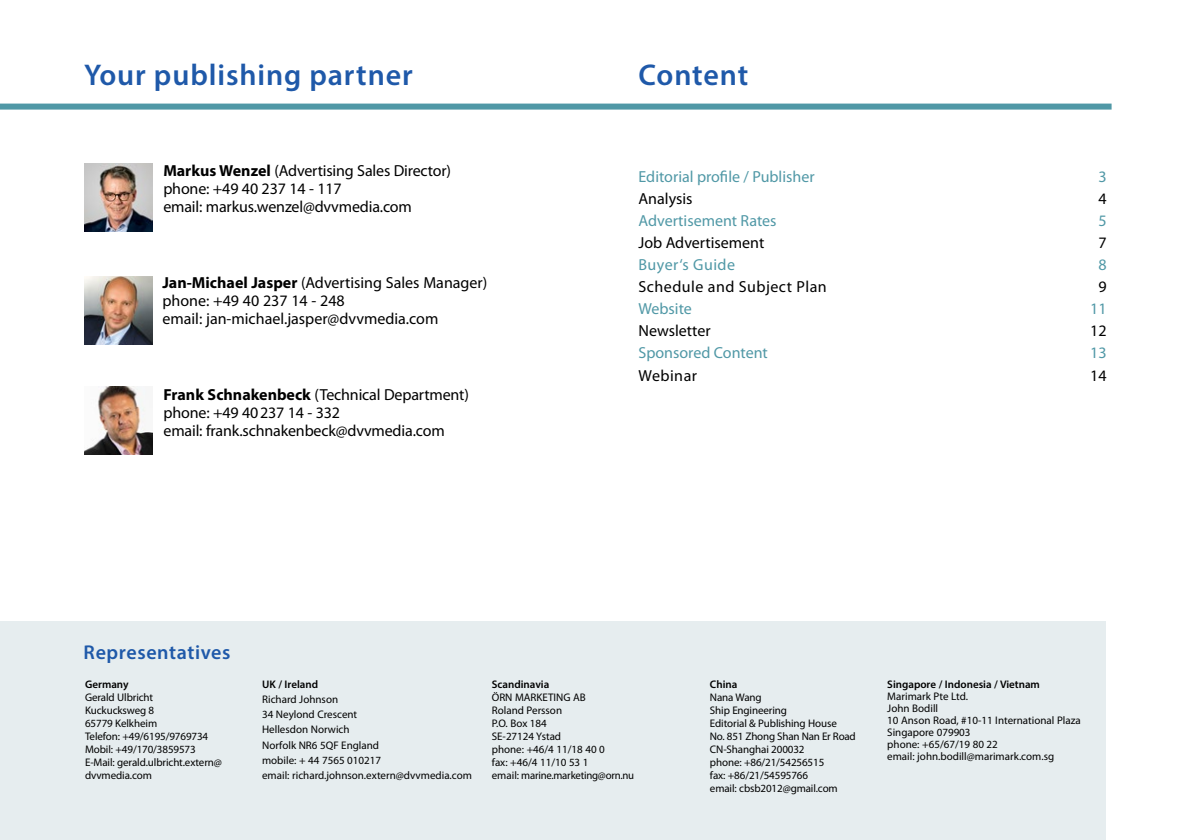
<style>
.page{position:relative;width:1191px;height:840px;background:#fff}
.page>*{position:absolute;margin:0;border:0;box-sizing:border-box;transform-origin:0 0}
.t1{font:600 30px "Myriad Pro";letter-spacing:.03em;color:#1f59a9}
.t2{font:600 20px "Myriad Pro";letter-spacing:.03em;color:#1f59a9}
.t3{font:16px/18px "Myriad Pro";letter-spacing:-.005em;color:#000}
.t4{font:16px "Myriad Pro";color:#5098a6}
.t5{font:16px "Myriad Pro";letter-spacing:.03em;color:#000}
.t6{font:16px "Myriad Pro";letter-spacing:.03em;color:#5098a6}
.t7{font:11px/13px "Myriad Pro";letter-spacing:-.005em;color:#000}
.t8{font:600 11px "Myriad Pro";color:#000}
.s1{font-weight:700}
</style>
<div class="page">
<div style="left:0;top:621px;width:1106px;height:218px;background:#e6edef"></div>
<div style="left:0;top:103px;width:1111px;height:6px;background:#5098a6"></div>
<img style="left:84px;top:163px;width:68px;height:68px">
<img style="left:84px;top:276px;width:68px;height:68px">
<img style="left:84px;top:386px;width:69px;height:68px">
<h1 class="t1" style="left:84px;top:56px;width:330px">Your publishing partner</h1>
<h1 class="t1" style="left:638px;top:56px;width:111px">Content</h1>
<h3 class="t3" style="left:163px;top:161px;width:289px"><span class="s1">Markus Wenzel</span> (Advertising Sales Director) phone: +49 40 237 14 - 117<br>email: markus.wenzel@dvvmedia.com</h3>
<h3 class="t3" style="left:162px;top:274px;width:326px"><span class="s1">Jan-Michael Jasper</span> (Advertising Sales Manager) phone: +49 40 237 14 - 248<br>email: jan-michael.jasper@dvvmedia.com</h3>
<h3 class="t3" style="left:163px;top:385px;width:307px"><span class="s1">Frank Schnakenbeck</span> (Technical Department) phone: +49 40237 14 - 332<br>email: frank.schnakenbeck@dvvmedia.com</h3>
<h2 class="t2" style="left:84px;top:638px;width:148px">Representatives</h2>
<h3 class="t4" style="left:638px;top:168px;width:178px">Editorial profile / Publisher</h3>
<h3 class="t4" style="left:1098px;top:168px;width:10px">3</h3>
<h3 class="t3" style="left:638px;top:190px;width:56px">Analysis</h3>
<h3 class="t3" style="left:1098px;top:190px;width:10px">4</h3>
<h3 class="t4" style="left:638px;top:212px;width:140px">Advertisement Rates</h3>
<h3 class="t4" style="left:1098px;top:212px;width:10px">5</h3>
<h3 class="t3" style="left:638px;top:234px;width:127px">Job Advertisement</h3>
<h3 class="t3" style="left:1098px;top:234px;width:10px">7</h3>
<h3 class="t6" style="left:638px;top:256px;width:98px">Buyer‘s Guide</h3>
<h3 class="t4" style="left:1098px;top:256px;width:10px">8</h3>
<h3 class="t5" style="left:638px;top:278px;width:190px">Schedule and Subject Plan</h3>
<h3 class="t3" style="left:1098px;top:278px;width:10px">9</h3>
<h3 class="t4" style="left:638px;top:300px;width:55px">Website</h3>
<h3 class="t4" style="left:1090px;top:300px;width:18px">11</h3>
<h3 class="t3" style="left:638px;top:322px;width:74px">Newsletter</h3>
<h3 class="t3" style="left:1090px;top:322px;width:18px">12</h3>
<h3 class="t4" style="left:638px;top:344px;width:131px">Sponsored Content</h3>
<h3 class="t4" style="left:1090px;top:344px;width:18px">13</h3>
<h3 class="t5" style="left:638px;top:366px;width:60px">Webinar</h3>
<h3 class="t3" style="left:1090px;top:366px;width:18px">14</h3>
<p class="t8" style="left:85px;top:677px;width:45px">Germany</p>
<p class="t7" style="left:85px;top:690px;width:138px">Gerald Ulbricht<br>Kuckucksweg 8<br>65779 Kelkheim<br>Telefon: +49/6195/9769734<br>Mobil: +49/170/3859573<br>E-Mail: gerald.ulbricht.extern@ dvvmedia.com</p>
<p class="t8" style="left:262px;top:677px;width:58px">UK / Ireland</p>
<p class="t7" style="left:262px;top:692px;width:211px;line-height:15px">Richard Johnson<br>34 Neylond Crescent<br>Hellesdon Norwich<br>Norfolk NR6 5QF England<br>mobile: + 44 7565 010217<br>email: richard.johnson.extern@dvvmedia.com</p>
<p class="t8" style="left:492px;top:677px;width:59px">Scandinavia</p>
<p class="t7" style="left:492px;top:690px;width:144px">ÖRN MARKETING AB<br>Roland Persson<br>P.O. Box 184<br>SE-27124 Ystad<br>phone: +46/4 11/18 40 0<br>fax: +46/4 11/10 53 1<br>email: marine.marketing@orn.nu</p>
<p class="t8" style="left:710px;top:677px;width:29px">China</p>
<p class="t7" style="left:710px;top:690px;width:147px">Nana Wang<br>Ship Engineering<br>Editorial &amp; Publishing House<br>No. 851 Zhong Shan Nan Er Road<br>CN-Shanghai 200032<br>phone: +86/21/54256515<br>fax: +86/21/54595766<br>email: cbsb2012@gmail.com</p>
<p class="t8" style="left:887px;top:677px;width:154px">Singapore / Indonesia / Vietnam</p>
<p class="t7" style="left:887px;top:690px;width:195px;line-height:12px">Marimark Pte Ltd.<br>John Bodill<br>10 Anson Road, #10-11 International Plaza<br>Singapore 079903<br>phone: +65/67/19 80 22<br>email: john.bodill@marimark.com.sg</p>
</div>
